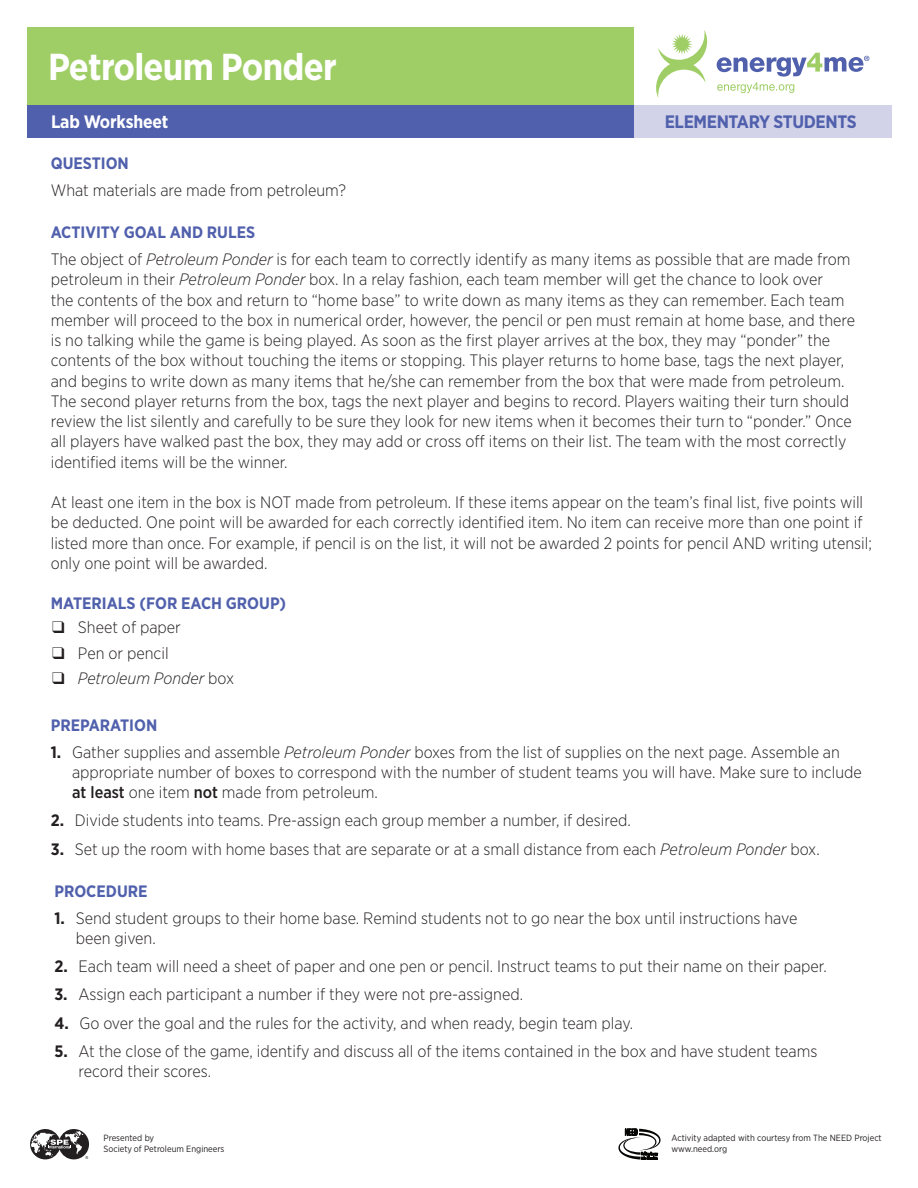
<style>
.page{position:relative;width:918px;height:1188px;background:#fff}
.page>*{position:absolute;margin:0;border:0;box-sizing:border-box;transform-origin:0 0}
.t1{font:700 37.5px "Gotham Narrow";letter-spacing:-.02em;color:#fff}
.t2{font:700 18px "Gotham Narrow";letter-spacing:-.02em;color:#5060ac}
.t3{font:700 18px "Gotham Narrow";letter-spacing:-.01em;color:#fff}
.BODY_NEW{font:300 16.5px/20.2px "Gotham Narrow";color:#231f20}
.t4{font:700 16.5px "Gotham Narrow";color:#5060ac}
.t5{font:italic 300 16.5px "Gotham Narrow";color:#231f20}
.t6{font:9px/10.5px "Gotham Narrow";color:#231f20}
.s1{font-style:italic}
.s2{font-style:normal}
.s3{font-weight:700}
.s4{font-weight:500}
</style>
<div class="page">
<svg style="left:618px;top:1129px;width:43px;height:31px"></svg>
<svg style="left:30px;top:1129px;width:59px;height:30px"></svg>
<div style="left:632px;top:105px;width:260px;height:33px;background:#d2d3e9"></div>
<div style="left:27px;top:27px;width:607px;height:78px;background:#9fce66"></div>
<div style="left:27px;top:105px;width:607px;height:33px;background:#5060ac"></div>
<svg style="left:656px;top:30px;width:52px;height:68px"></svg>
<svg style="left:717px;top:53px;width:152px;height:40px"></svg>
<p class="t1" style="left:48px;top:42px;width:290px">Petroleum Ponder</p>
<p class="t3" style="left:51px;top:110px;width:119px">Lab Worksheet</p>
<p class="t2" style="left:665px;top:110px;width:194px">ELEMENTARY STUDENTS</p>
<p class="t4" style="left:51px;top:152px;width:80px">QUESTION</p>
<p class="BODY_NEW" style="left:51px;top:179px;width:297px">What materials are made from petroleum?</p>
<p class="t4" style="left:51px;top:222px;width:206px">ACTIVITY GOAL AND RULES</p>
<p class="BODY_NEW" style="left:51px;top:249px;width:806px">The object of <span class="s1">Petroleum Ponder</span> is for each team to correctly identify as many items as possible that are made from petroleum in their <span class="s1">Petroleum Ponder</span> box. In a relay fashion, each team member will get the chance to look over<br>the contents of the box and return to “home base” to write down as many items as they can remember. Each team member will proceed to the box in numerical order, however, the pencil or pen must remain at home base, and there is no talking while the game is being played. As soon as the first player arrives at the box, they may “ponder” the contents of the box without touching the items or stopping. This player returns to home base, tags the next player, and begins to write down as many items that he/she can remember from the box that were made from petroleum.<br>The second player returns from the box, tags the next player and begins to record. Players waiting their turn should review the list silently and carefully to be sure they look for new items when it becomes their turn to “ponder.” Once all players have walked past the box, they may add or cross off items on their list. The team with the most correctly identified items will be the winner.</p>
<p class="BODY_NEW" style="left:51px;top:492px;width:823px">At least one item in the box is NOT made from petroleum. If these items appear on the team’s final list, five points will be deducted. One point will be awarded for each correctly identified item. No item can receive more than one point if listed more than once. For example, if pencil is on the list, it will not be awarded 2 points for pencil AND writing utensil; only one point will be awarded.</p>
<p class="t4" style="left:51px;top:592px;width:237px">MATERIALS (FOR EACH GROUP)</p>
<p class="BODY_NEW" style="left:52px;top:617px;width:130px">❑ Sheet of paper</p>
<p class="BODY_NEW" style="left:52px;top:643px;width:118px">❑ Pen or pencil</p>
<p class="t5" style="left:52px;top:669px;width:183px">❑ Petroleum Ponder <span class="s2">box</span></p>
<p class="t4" style="left:51px;top:714px;width:108px">PREPARATION</p>
<p class="BODY_NEW" style="left:72px;top:741px;width:791px;text-indent:-21px"><span class="s3">1.</span> Gather supplies and assemble <span class="s1">Petroleum Ponder</span> boxes from the list of supplies on the next page. Assemble an appropriate number of boxes to correspond with the number of student teams you will have. Make sure to include <span class="s4">at least</span> one item <span class="s4">not</span> made from petroleum.</p>
<p class="BODY_NEW" style="left:51px;top:810px;width:582px"><span class="s3">2.</span> Divide students into teams. Pre-assign each group member a number, if desired.</p>
<p class="BODY_NEW" style="left:51px;top:838px;width:771px"><span class="s3">3.</span> Set up the room with home bases that are separate or at a small distance from each <span class="s1">Petroleum Ponder</span> box.</p>
<p class="t4" style="left:54px;top:880px;width:95px">PROCEDURE</p>
<p class="BODY_NEW" style="left:76px;top:907px;width:723px;text-indent:-21px"><span class="s3">1.</span> Send student groups to their home base. Remind students not to go near the box until instructions have been given.</p>
<p class="BODY_NEW" style="left:54px;top:956px;width:774px"><span class="s3">2.</span> Each team will need a sheet of paper and one pen or pencil. Instruct teams to put their name on their paper.</p>
<p class="BODY_NEW" style="left:54px;top:984px;width:470px"><span class="s3">3.</span> Assign each participant a number if they were not pre-assigned.</p>
<p class="BODY_NEW" style="left:54px;top:1012px;width:580px"><span class="s3">4.</span> Go over the goal and the rules for the activity, and when ready, begin team play.</p>
<p class="BODY_NEW" style="left:79px;top:1041px;width:740px;text-indent:-24px"><span class="s3">5.</span> At the close of the game, identify and discuss all of the items contained in the box and have student teams record their scores.</p>
<p class="t6" style="left:104px;top:1132px;width:52px">Presented by</p>
<p class="t6" style="left:104px;top:1143px;width:122px">Society of Petroleum Engineers</p>
<p class="t6" style="left:672px;top:1132px;width:212px">Activity adapted with courtesy from The NEED Project www.need.org</p>
</div>
